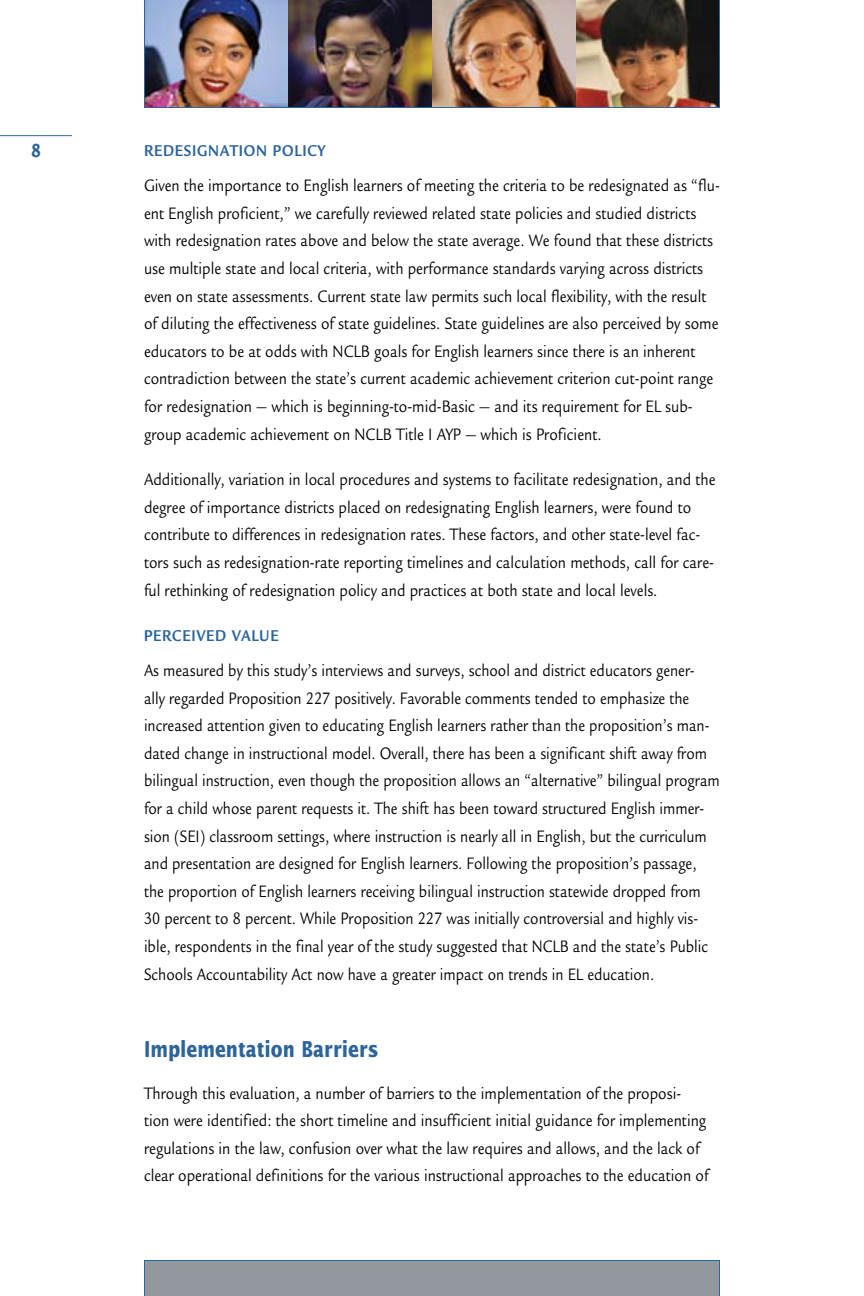
<style>
.page{position:relative;width:864px;height:1296px;background:#fff}
.page>*{position:absolute;margin:0;border:0;box-sizing:border-box;transform-origin:0 0}
.t1{font:700 22px "Lucida Sans";color:#2d659b;scale:.8 1}
.t2{font:18px/27.6px "Legacy Sans";color:#000;scale:.85 1}
.t3{font:18px/27.6px "Legacy Sans";color:#000;scale:.84 1}
.t4{font:700 17px "Legacy Sans";letter-spacing:.05em;color:#2d659b;scale:.85 1}
</style>
<div class="page">
<hr style="left:0;top:135px;width:72px;height:1px;background:#2d659b">
<div style="left:144px;top:1260px;width:576px;height:36px;background:#92989e"></div>
<img style="left:144px;top:0;width:576px;height:108px">
<p class="t4" style="left:144px;top:141px;width:215px">REDESIGNATION POLICY</p>
<p class="t2" style="left:144px;top:172px;width:679px">Given the importance to English learners of meeting the criteria to be redesignated as “flu&shy;ent English proficient,” we carefully reviewed related state policies and studied districts with redesignation rates above and below the state average. We found that these districts use multiple state and local criteria, with performance standards varying across districts even on state assessments. Current state law permits such local flexibility, with the result of diluting the effectiveness of state guidelines. State guidelines are also perceived by some educators to be at odds with NCLB goals for English learners since there is an inherent contradiction between the state’s current academic achievement criterion cut-point range for redesignation — which is beginning-to-mid-Basic — and its requirement for EL sub&shy;group academic achievement on NCLB Title I AYP — which is Proficient.</p>
<p class="t2" style="left:144px;top:466px;width:674px">Additionally, variation in local procedures and systems to facilitate redesignation, and the degree of importance districts placed on redesignating English learners, were found to contribute to differences in redesignation rates. These factors, and other state-level fac&shy;tors such as redesignation-rate reporting timelines and calculation methods, call for care&shy;ful rethinking of redesignation policy and practices at both state and local levels.</p>
<p class="t4" style="left:144px;top:626px;width:160px">PERCEIVED VALUE</p>
<p class="t3" style="left:144px;top:657px;width:687px">As measured by this study’s interviews and surveys, school and district educators gener&shy;ally regarded Proposition 227 positively. Favorable comments tended to emphasize the increased attention given to educating English learners rather than the proposition’s man&shy;dated change in instructional model. Overall, there has been a significant shift away from bilingual instruction, even though the proposition allows an “alternative” bilingual program for a child whose parent requests it. The shift has been toward structured English immer&shy;sion (SEI) classroom settings, where instruction is nearly all in English, but the curriculum and presentation are designed for English learners. Following the proposition’s passage, the proportion of English learners receiving bilingual instruction statewide dropped from 30 percent to 8 percent. While Proposition 227 was initially controversial and highly vis&shy;ible, respondents in the final year of the study suggested that NCLB and the state’s Public Schools Accountability Act now have a greater impact on trends in EL education.</p>
<p class="t1" style="left:144px;top:1036px;width:295px">Implementation Barriers</p>
<p class="t2" style="left:144px;top:1079px;width:666px">Through this evaluation, a number of barriers to the implementation of the proposi&shy;tion were identified: the short timeline and insufficient initial guidance for implementing regulations in the law, confusion over what the law requires and allows, and the lack of clear operational definitions for the various instructional approaches to the education of</p>
</div>
